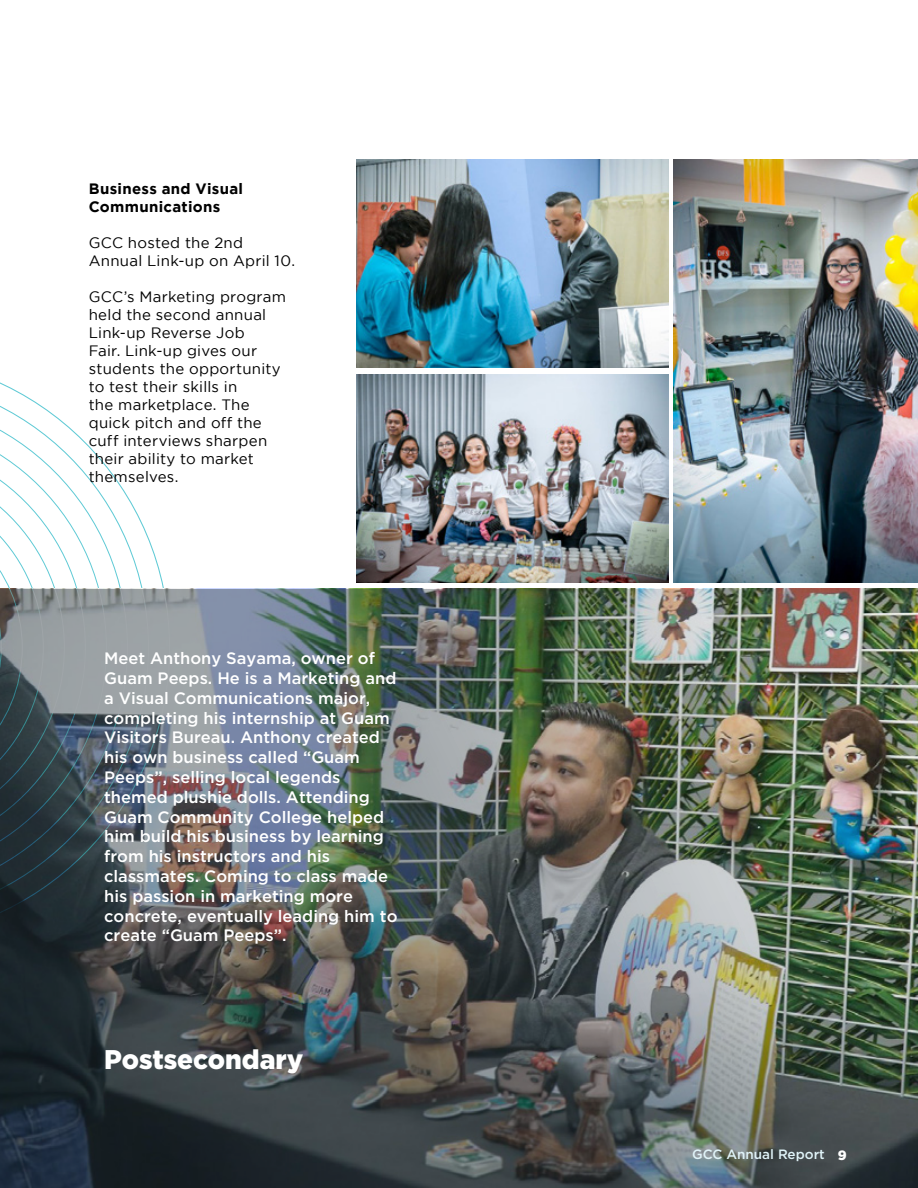
<style>
.page{position:relative;width:918px;height:1188px;background:#fff}
.page>*{position:absolute;margin:0;border:0;box-sizing:border-box;transform-origin:0 0}
.t1{font:900 27px "Gotham";color:#fff}
.t2{font:500 16.5px/19.8px "Gotham";color:#fff}
.t3{font:15px/18px "Gotham";letter-spacing:.015em;color:#000}
.t4{font:700 15px/18px "Gotham";letter-spacing:.02em;color:#000}
.t5{font:500 13.5px "Gotham";color:#e0f3f8}
.s1{font-weight:900;color:#fff}
</style>
<div class="page">
<svg style="left:0;top:398px;width:128px;height:191px"></svg>
<svg style="left:0;top:419px;width:107px;height:170px"></svg>
<svg style="left:0;top:440px;width:86px;height:149px"></svg>
<img style="left:0;top:589px;width:918px;height:599px">
<img style="left:357px;top:374px;width:312px;height:208px">
<img style="left:357px;top:160px;width:312px;height:207px">
<img style="left:674px;top:160px;width:244px;height:422px">
<p class="t4" style="left:89px;top:179px;width:156px">Business and Visual<br>Communications</p>
<p class="t3" style="left:89px;top:233px;width:208px">GCC hosted the 2nd<br>Annual Link-up on April 10.</p>
<p class="t3" style="left:89px;top:287px;width:199px">GCC’s Marketing program held the second annual<br>Link-up Reverse Job<br>Fair. Link-up gives our students the opportunity to test their skills in<br>the marketplace. The quick pitch and off the cuff interviews sharpen their ability to market themselves.</p>
<p class="t2" style="left:104px;top:648px;width:295px">Meet Anthony Sayama, owner of<br>Guam Peeps. He is a Marketing and a Visual Communications major, completing his internship at Guam<br>Visitors Bureau. Anthony created his own business called “Guam<br>Peeps”, selling local legends themed plushie dolls. Attending<br>Guam Community College helped him build his business by learning from his instructors and his classmates. Coming to class made his passion in marketing more concrete, eventually leading him to create “Guam Peeps”.</p>
<h1 class="t1" style="left:104px;top:1043px;width:201px">Postsecondary</h1>
<p class="t5" style="left:692px;top:1146px;width:156px">GCC Annual Report <span class="s1">9</span></p>
</div>
